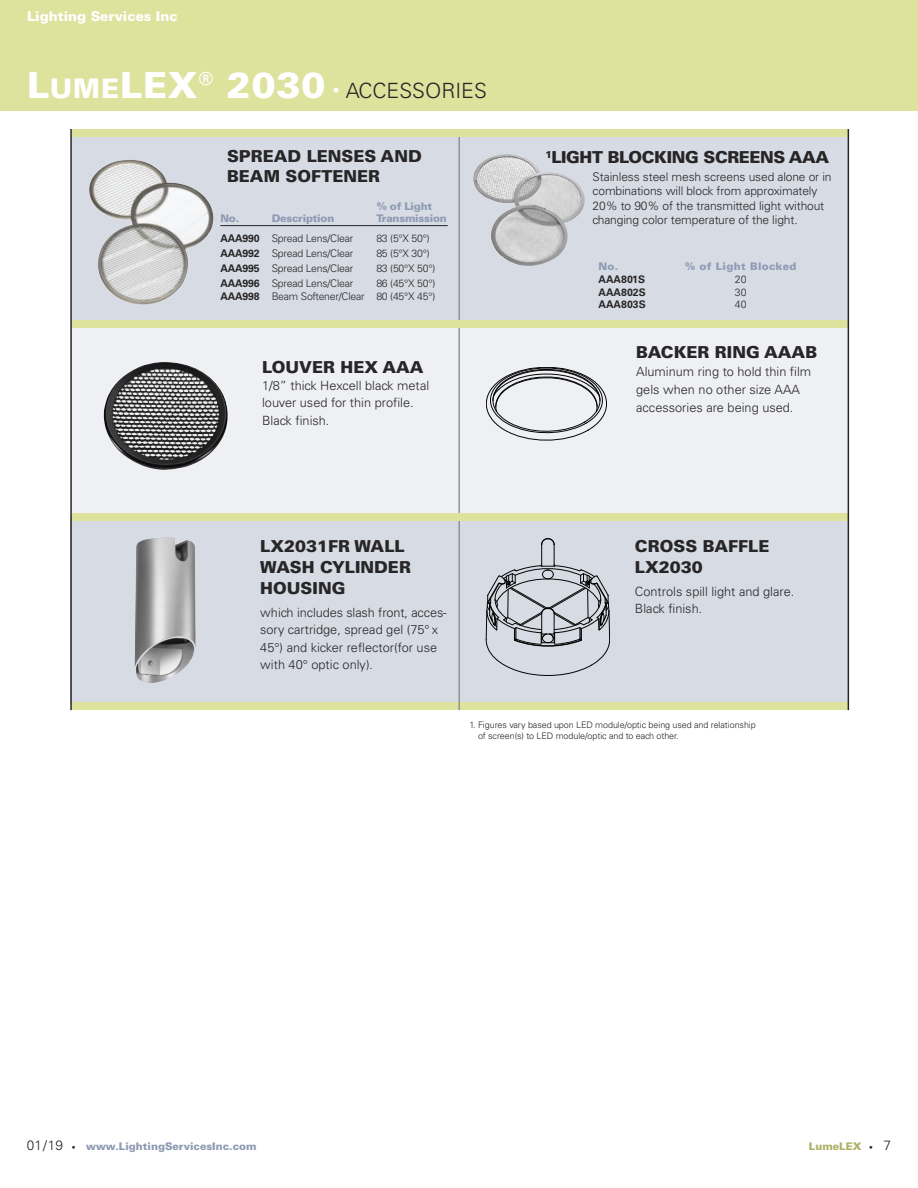
<style>
.page{position:relative;width:918px;height:1188px;background:#fff}
.page>*{position:absolute;margin:0;border:0;box-sizing:border-box;transform-origin:0 0}
.t1{font:900 36px "Univers";letter-spacing:.025em;color:#fff}
.t2{font:300 21px "Univers";color:#272526}
.t3{font:900 16.5px/21px "Univers";color:#272526}
.t4{font:900 16.5px "Univers";letter-spacing:-.025em;color:#272526}
.t5{font:900 13.5px "Univers";color:#fff}
.t6{font:300 12.75px/17.2px "Univers";color:#272526}
.t7{font:300 12px/14.4px "Univers";letter-spacing:-.01em;color:#272526}
.t8{font:300 10.5px/13.5px "Univers";letter-spacing:-.02em;color:#272526;text-align:right}
.t9{font:900 10.5px "Univers";color:#8e9bb3}
.t10{font:900 10.5px "Univers";letter-spacing:-.02em;color:#8e9bb3}
.t11{font:700 10.5px "Univers";color:#272526}
.t12{font:900 10.5px "Univers";letter-spacing:.035em;color:#8e9bb3}
.t13{font:900 10.5px "Univers";color:#adb163}
.t14{font:300 9px/10.8px "Univers";letter-spacing:-.01em;color:#272526}
.s1{font-size:27px}
.s2{font-size:13.5px;color:#fff}
.s3{font-weight:700}
.s4{font-size:12px}
.s5{font-weight:300;font-size:13.5px;color:#272526}
.s6{font-size:7.5px;color:#272526}
</style>
<div class="page">
<div style="left:0;top:0;width:918px;height:111px;background:#dde29d"></div>
<div style="left:71px;top:517px;width:777px;height:186px;background:#d7dce4"></div>
<div style="left:72px;top:702px;width:776px;height:8px;background:#dde29d"></div>
<div style="left:72px;top:327px;width:776px;height:186px;background:#eef0f4"></div>
<div style="left:72px;top:137px;width:776px;height:185px;background:#d7dce4"></div>
<svg style="left:486px;top:367px;width:121px;height:73px"></svg>
<img style="left:103px;top:362px;width:125px;height:108px">
<hr style="left:458px;top:129px;width:2px;height:581px;background:#939293">
<div style="left:72px;top:129px;width:776px;height:8px;background:#dde29d"></div>
<div style="left:72px;top:320px;width:776px;height:8px;background:#dde29d"></div>
<div style="left:72px;top:513px;width:776px;height:8px;background:#dde29d"></div>
<hr style="left:220px;top:225px;width:228px;height:1px;background:#272526">
<img style="left:89px;top:160px;width:125px;height:145px">
<img style="left:473px;top:154px;width:112px;height:112px">
<hr style="left:70px;top:129px;width:2px;height:581px;background:#272526">
<hr style="left:848px;top:129px;width:1px;height:581px;background:#272526">
<img style="left:135px;top:537px;width:61px;height:146px">
<svg style="left:486px;top:538px;width:124px;height:138px"></svg>
<p class="t5" style="left:27px;top:12px;width:152px">Lighting Services Inc</p>
<h1 class="t1" style="left:27px;top:72px;width:300px">L<span class="s1">UME</span>LEX<sup>®</sup> 2030</h1>
<h2 class="t2" style="left:333px;top:82px;width:156px"><span class="s2">•</span> ACCESSORIES</h2>
<p class="t3" style="left:227px;top:148px;width:196px;line-height:19.8px">SPREAD LENSES AND<br>BEAM SOFTENER</p>
<p class="t9" style="left:376px;top:203px;width:57px">% of Light</p>
<p class="t9" style="left:220px;top:215px;width:20px">No.</p>
<p class="t10" style="left:272px;top:215px;width:64px">Description</p>
<p class="t10" style="left:376px;top:215px;width:72px">Transmission</p>
<p class="t8" style="left:220px;top:232px;width:135px"><span class="s3">AAA990</span> Spread Lens/Clear</p>
<p class="t8" style="left:376px;top:232px;width:55px">83 (5°X 50°)</p>
<p class="t8" style="left:220px;top:247px;width:135px"><span class="s3">AAA992</span> Spread Lens/Clear</p>
<p class="t8" style="left:376px;top:247px;width:55px">85 (5°X 30°)</p>
<p class="t8" style="left:220px;top:262px;width:135px"><span class="s3">AAA995</span> Spread Lens/Clear</p>
<p class="t8" style="left:376px;top:262px;width:60px">83 (50°X 50°)</p>
<p class="t8" style="left:220px;top:277px;width:135px"><span class="s3">AAA996</span> Spread Lens/Clear</p>
<p class="t8" style="left:220px;top:277px;width:217px">86 (45°X 50°)<br><span class="s3">AAA998</span> Beam Softener/Clear 80 (45°X 45°)</p>
<p class="t3" style="left:262px;top:358px;width:163px">LOUVER HEX AAA</p>
<p class="t6" style="left:262px;top:378px;width:169px">1/8” thick Hexcell black metal louver used for thin profile.<br>Black finish.</p>
<p class="t3" style="left:260px;top:537px;width:152px">LX2031FR WALL<br>WASH CYLINDER<br>HOUSING</p>
<p class="t6" style="left:260px;top:605px;width:188px">which includes slash front, acces&shy;sory cartridge, spread gel (75° x<br>45°) and kicker reflector(for use with 40° optic only)<span class="s4">.</span></p>
<p class="t4" style="left:545px;top:151px;width:285px"><sup>1</sup>LIGHT BLOCKING SCREENS AAA</p>
<p class="t7" style="left:593px;top:170px;width:241px">Stainless steel mesh screens used alone or in combinations will block from approximately 20% to 90% of the transmitted light without changing color temperature of the light.</p>
<p class="t9" style="left:598px;top:263px;width:21px">No.</p>
<p class="t12" style="left:685px;top:263px;width:113px">% of Light Blocked</p>
<p class="t11" style="left:598px;top:275px;width:48px">AAA801S</p>
<p class="t8" style="left:735px;top:273px;width:13px">20</p>
<p class="t11" style="left:598px;top:288px;width:49px">AAA802S</p>
<p class="t8" style="left:735px;top:286px;width:13px">30</p>
<p class="t11" style="left:598px;top:301px;width:49px">AAA803S</p>
<p class="t8" style="left:735px;top:299px;width:13px">40</p>
<p class="t3" style="left:636px;top:343px;width:183px">BACKER RING AAAB</p>
<p class="t6" style="left:636px;top:364px;width:177px;line-height:18px">Aluminum ring to hold thin film gels when no other size AAA accessories are being used.</p>
<p class="t3" style="left:635px;top:537px;width:136px">CROSS BAFFLE<br>LX2030</p>
<p class="t6" style="left:635px;top:584px;width:161px">Controls spill light and glare.<br>Black finish.</p>
<p class="t14" style="left:478px;top:721px;width:279px;text-indent:-8px">1. Figures vary based upon LED module/optic being used and relationship of screen(s) to LED module/optic and to each other.</p>
<p class="t9" style="left:27px;top:1143px;width:231px"><span class="s5">01/19</span> <span class="s6">•</span> www.LightingServicesInc.com</p>
<p class="t13" style="left:809px;top:1143px;width:84px">LumeLEX <span class="s6">•</span> <span class="s5">7</span></p>
</div>
